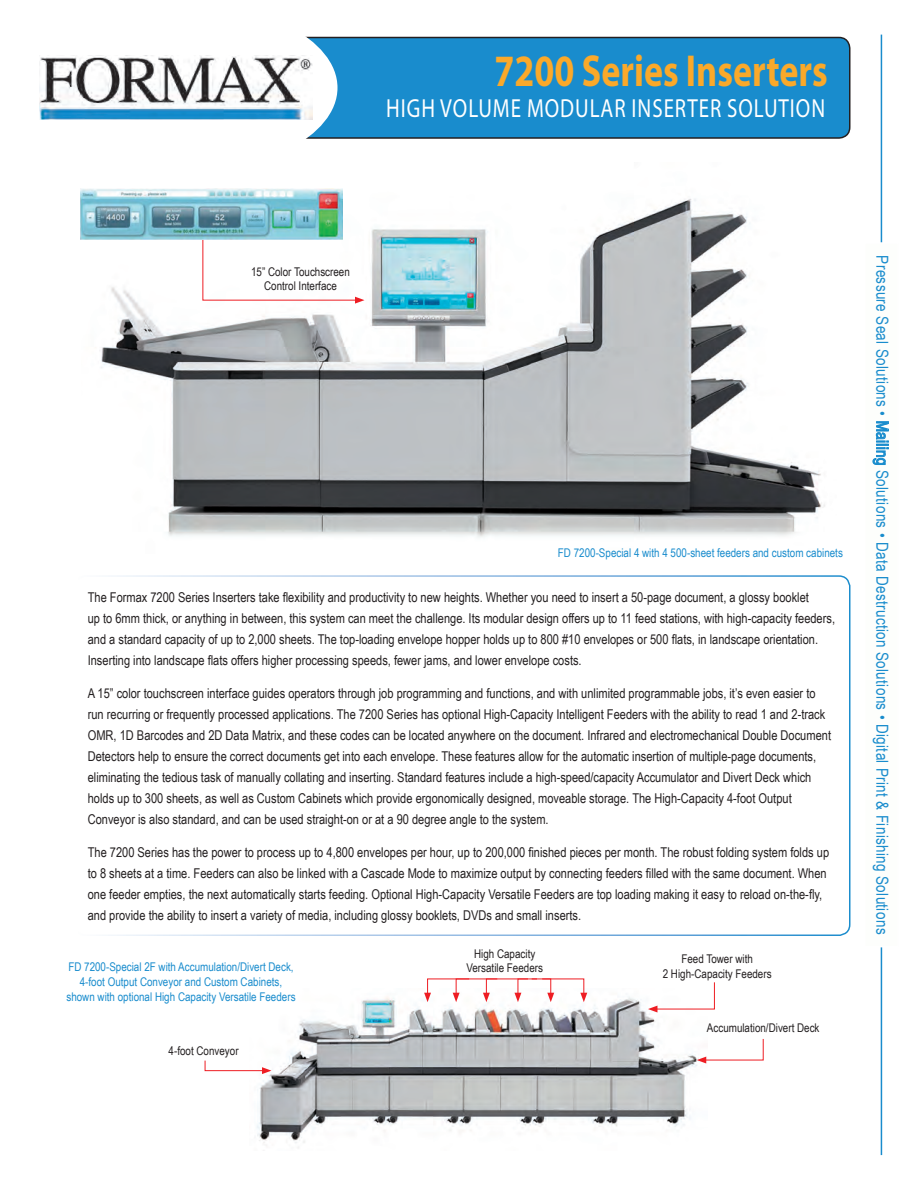
<style>
.page{position:relative;width:918px;height:1188px;background:#fff}
.page>*{position:absolute;margin:0;border:0;box-sizing:border-box;transform-origin:0 0}
.t1{font:700 45px "Myriad Pro";color:#faa92a;scale:.8 1}
.t2{font:26.25px "Myriad Pro";letter-spacing:.045em;color:#fff;scale:.8 1}
.t3{font:16.5px "Arial Narrow";letter-spacing:.02em;color:#198ccd}
.t4{font:13.5px/21px "Arial Narrow";color:#231f20}
.t5{font:12px "Arial Narrow";color:#198ccd}
.t6{font:12px/14.4px "Arial Narrow";color:#231f20;text-align:center}
</style>
<div class="page">
<div style="left:74px;top:575px;width:776px;height:361px;border:2px solid #fff;border-radius:11px"></div>
<img style="left:81px;top:188px;width:744px;height:350px">
<div style="left:43px;top:38px;width:807px;height:100px;background:#198ccd;border-radius:11px"></div>
<div style="left:42px;top:37px;width:809px;height:102px;border:2px solid #231f20;border-radius:11px"></div>
<div style="left:0;top:0;width:338px;height:176px;background:#fff;border-radius:50%"></div>
<img style="left:39px;top:56px;width:273px;height:64px">
<img style="left:256px;top:992px;width:441px;height:156px">
<svg style="left:202px;top:217px;width:162px;height:87px"></svg>
<img style="left:81px;top:189px;width:261px;height:50px">
<svg style="left:204px;top:1060px;width:68px;height:14px"></svg>
<svg style="left:697px;top:1039px;width:67px;height:25px"></svg>
<svg style="left:424px;top:978px;width:163px;height:24px"></svg>
<svg style="left:648px;top:982px;width:67px;height:31px"></svg>
<hr style="left:881px;top:35px;width:1px;height:1120px;background:#198ccd">
<div style="left:864px;top:242px;width:35px;height:705px;background:#fdfefc"></div>
<svg style="left:872px;top:421px;width:17px;height:44px"></svg>
<p class="t1" style="left:495px;top:41px;width:418px">7200 Series Inserters</p>
<p class="t2" style="left:386px;top:92px;width:550px">HIGH VOLUME MODULAR INSERTER SOLUTION</p>
<p class="t6" style="left:251px;top:264px;width:100px">15” Color Touchscreen<br>Control Interface</p>
<p class="t5" style="left:558px;top:544px;width:286px">FD 7200-Special 4 with 4 500-sheet feeders and custom cabinets</p>
<p class="t4" style="left:88px;top:586px;width:723px">The Formax 7200 Series Inserters take flexibility and productivity to new heights. Whether you need to insert a 50-page document, a glossy booklet</p>
<p class="t4" style="left:88px;top:607px;width:749px">up to 6mm thick, or anything in between, this system can meet the challenge. Its modular design offers up to 11 feed stations, with high-capacity feeders, and a standard capacity of up to 2,000 sheets. The top-loading envelope hopper holds up to 800 #10 envelopes or 500 flats, in landscape orientation.<br>Inserting into landscape flats offers higher processing speeds, fewer jams, and lower envelope costs.</p>
<p class="t4" style="left:88px;top:682px;width:745px">A 15” color touchscreen interface guides operators through job programming and functions, and with unlimited programmable jobs, it’s even easier to run recurring or frequently processed applications. The 7200 Series has optional High-Capacity Intelligent Feeders with the ability to read 1 and 2-track OMR, 1D Barcodes and 2D Data Matrix, and these codes can be located anywhere on the document. Infrared and electromechanical Double Document Detectors help to ensure the correct documents get into each envelope. These features allow for the automatic insertion of multiple-page documents, eliminating the tedious task of manually collating and inserting. Standard features include a high-speed/capacity Accumulator and Divert Deck which holds up to 300 sheets, as well as Custom Cabinets which provide ergonomically designed, moveable storage. The High-Capacity 4-foot Output Conveyor is also standard, and can be used straight-on or at a 90 degree angle to the system.</p>
<p class="t4" style="left:88px;top:841px;width:743px">The 7200 Series has the power to process up to 4,800 envelopes per hour, up to 200,000 finished pieces per month. The robust folding system folds up to 8 sheets at a time. Feeders can also be linked with a Cascade Mode to maximize output by connecting feeders filled with the same document. When one feeder empties, the next automatically starts feeding. Optional High-Capacity Versatile Feeders are top loading making it easy to reload on-the-fly, and provide the ability to insert a variety of media, including glossy booklets, DVDs and small inserts.</p>
<p class="t6" style="left:681px;top:951px;width:73px">Feed Tower with</p>
<p class="t6" style="left:663px;top:966px;width:110px">2 High-Capacity Feeders</p>
<p class="t6" style="left:474px;top:946px;width:63px">High Capacity</p>
<p class="t6" style="left:466px;top:960px;width:78px">Versatile Feeders</p>
<p class="t5" style="left:68px;top:958px;width:227px">FD 7200-Special 2F with Accumulation/Divert Deck,</p>
<p class="t5" style="left:80px;top:973px;width:204px">4-foot Output Conveyor and Custom Cabinets,</p>
<p class="t5" style="left:66px;top:988px;width:231px">shown with optional High Capacity Versatile Feeders</p>
<p class="t6" style="left:169px;top:1043px;width:72px">4-foot Conveyor</p>
<p class="t6" style="left:707px;top:1020px;width:114px">Accumulation/Divert Deck</p>
<p class="t3" style="left:895px;top:255px;width:680px;rotate:90deg">Pressure Seal Solutions • Mailing Solutions • Data Destruction Solutions • Digital Print &amp; Finishing Solutions</p>
</div>
